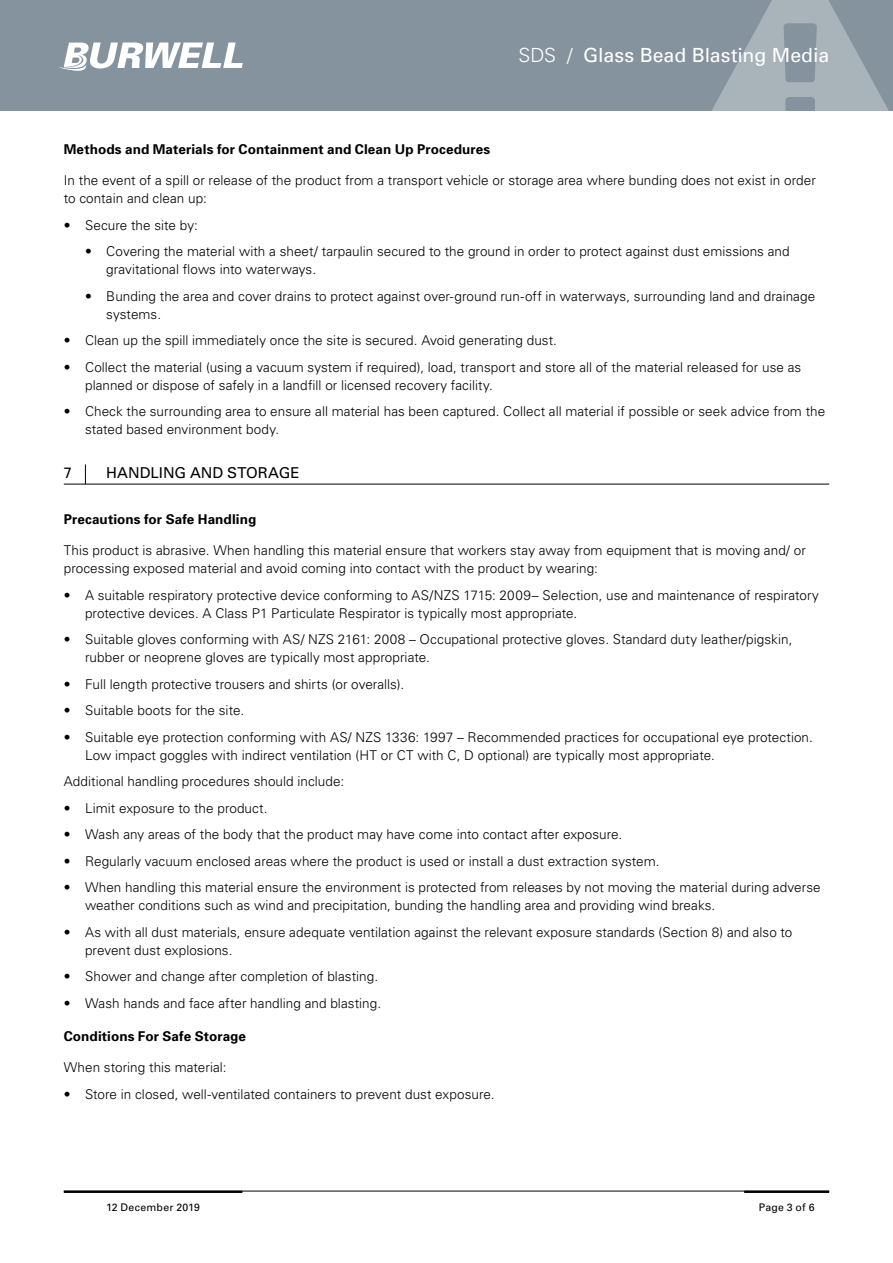
<style>
.page{position:relative;width:893px;height:1263px;background:#fff}
.page>*{position:absolute;margin:0;border:0;box-sizing:border-box;transform-origin:0 0}
.t1{font:19.5px "Univers";color:#fff}
.t2{font:15px "Univers";color:#000}
.t3{font:300 13.5px/18px "Univers";letter-spacing:.005em;color:#000}
.t4{font:700 13.5px "Univers";letter-spacing:.005em;color:#000}
.t5{font:10.5px "Univers";letter-spacing:.02em;color:#000}
.s1{font-weight:300}
</style>
<div class="page">
<div style="left:0;top:0;width:893px;height:111px;background:#85939e"></div>
<svg style="left:712px;top:0;width:177px;height:111px"></svg>
<hr style="left:744px;top:1191px;width:85px;height:2px;background:#000">
<hr style="left:64px;top:1191px;width:178px;height:2px;background:#000">
<svg style="left:59px;top:43px;width:184px;height:28px"></svg>
<hr style="left:64px;top:1191px;width:765px;height:1px;background:#000">
<hr style="left:64px;top:484px;width:765px;height:1px;background:#000">
<svg style="left:85px;top:464px;width:1px;height:20px"></svg>
<h1 class="t1" style="left:518px;top:43px;width:312px"><span class="s1">SDS /</span> Glass Bead Blasting Media</h1>
<p class="t4" style="left:64px;top:141px;width:428px">Methods and Materials for Containment and Clean Up Procedures</p>
<p class="t3" style="left:64px;top:171px;width:753px">In the event of a spill or release of the product from a transport vehicle or storage area where bunding does not exist in order to contain and clean up:</p>
<p class="t3" style="left:64px;top:215px;width:136px">• Secure the site by:</p>
<p class="t3" style="left:106px;top:242px;width:685px;text-indent:-21px">• Covering the material with a sheet/ tarpaulin secured to the ground in order to protect against dust emissions and gravitational flows into waterways.</p>
<p class="t3" style="left:106px;top:286px;width:710px;text-indent:-21px">• Bunding the area and cover drains to protect against over-ground run-off in waterways, surrounding land and drainage systems.</p>
<p class="t3" style="left:64px;top:331px;width:495px">• Clean up the spill immediately once the site is secured. Avoid generating dust.</p>
<p class="t3" style="left:85px;top:357px;width:718px;text-indent:-21px">• Collect the material (using a vacuum system if required), load, transport and store all of the material released for use as planned or dispose of safely in a landfill or licensed recovery facility.</p>
<p class="t3" style="left:85px;top:402px;width:742px;text-indent:-21px">• Check the surrounding area to ensure all material has been captured. Collect all material if possible or seek advice from the stated based environment body.</p>
<p class="t2" style="left:64px;top:463px;width:10px">7</p>
<p class="t2" style="left:106px;top:463px;width:195px">HANDLING AND STORAGE</p>
<p class="t4" style="left:64px;top:511px;width:194px">Precautions for Safe Handling</p>
<p class="t3" style="left:64px;top:541px;width:744px">This product is abrasive. When handling this material ensure that workers stay away from equipment that is moving and/ or processing exposed material and avoid coming into contact with the product by wearing:</p>
<p class="t3" style="left:85px;top:585px;width:735px;text-indent:-21px">• A suitable respiratory protective device conforming to AS/NZS 1715: 2009– Selection, use and maintenance of respiratory protective devices. A Class P1 Particulate Respirator is typically most appropriate.</p>
<p class="t3" style="left:85px;top:630px;width:709px;text-indent:-21px">• Suitable gloves conforming with AS/ NZS 2161: 2008 – Occupational protective gloves. Standard duty leather/pigskin, rubber or neoprene gloves are typically most appropriate.</p>
<p class="t3" style="left:64px;top:674px;width:342px">• Full length protective trousers and shirts (or overalls).</p>
<p class="t3" style="left:64px;top:701px;width:182px">• Suitable boots for the site.</p>
<p class="t3" style="left:85px;top:728px;width:729px;text-indent:-21px">• Suitable eye protection conforming with AS/ NZS 1336: 1997 – Recommended practices for occupational eye protection.<br>Low impact goggles with indirect ventilation (HT or CT with C, D optional) are typically most appropriate.</p>
<p class="t3" style="left:64px;top:772px;width:282px">Additional handling procedures should include:</p>
<p class="t3" style="left:64px;top:799px;width:205px">• Limit exposure to the product.</p>
<p class="t3" style="left:64px;top:825px;width:560px">• Wash any areas of the body that the product may have come into contact after exposure.</p>
<p class="t3" style="left:64px;top:852px;width:597px">• Regularly vacuum enclosed areas where the product is used or install a dust extraction system.</p>
<p class="t3" style="left:85px;top:878px;width:737px;text-indent:-21px">• When handling this material ensure the environment is protected from releases by not moving the material during adverse weather conditions such as wind and precipitation, bunding the handling area and providing wind breaks.</p>
<p class="t3" style="left:85px;top:923px;width:709px;text-indent:-21px">• As with all dust materials, ensure adequate ventilation against the relevant exposure standards (Section 8) and also to prevent dust explosions.</p>
<p class="t3" style="left:64px;top:967px;width:316px">• Shower and change after completion of blasting.</p>
<p class="t3" style="left:64px;top:994px;width:319px">• Wash hands and face after handling and blasting.</p>
<p class="t4" style="left:64px;top:1028px;width:184px">Conditions For Safe Storage</p>
<p class="t3" style="left:64px;top:1058px;width:164px">When storing this material:</p>
<p class="t3" style="left:64px;top:1084px;width:432px">• Store in closed, well-ventilated containers to prevent dust exposure.</p>
<p class="t5" style="left:106px;top:1200px;width:95px">12 December 2019</p>
<p class="t5" style="left:759px;top:1200px;width:57px">Page 3 of 6</p>
</div>
